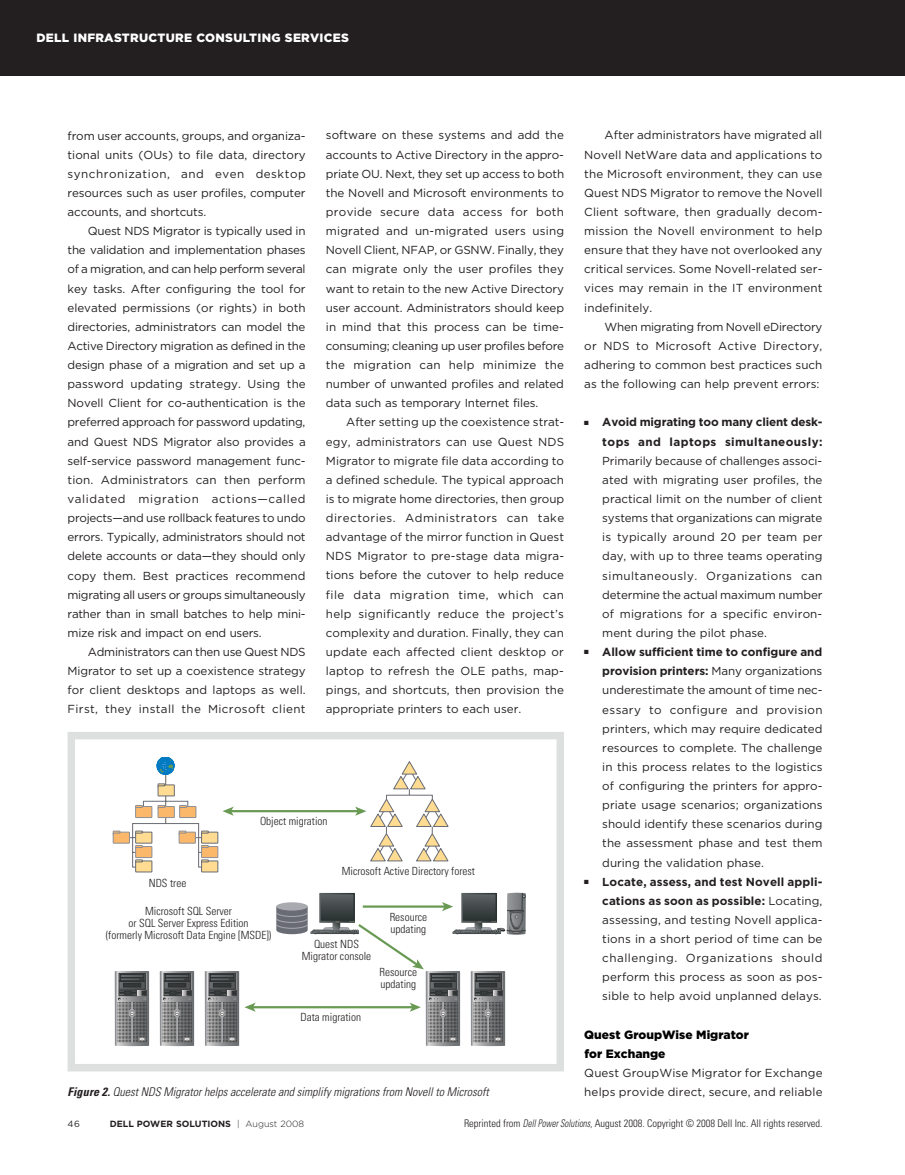
<style>
.page{position:relative;width:905px;height:1175px;background:#fff}
.page>*{position:absolute;margin:0;border:0;box-sizing:border-box;transform-origin:0 0}
.t1{font:italic 300 condensed 12px "Univers LT Std";color:#231f20}
.t2{font:900 12px "Gotham";letter-spacing:.025em;color:#fff}
.t3{font:900 12px/19.2px "Gotham";color:#000}
.t4{font:11.7px/19px "Gotham";color:#231f20;text-align:justify}
.t5{font:700 11.7px/19.2px "Gotham";letter-spacing:-.01em;color:#231f20;text-align:right}
.t6{font:300 condensed 11.25px/12px "Univers LT Std";color:#231f20;text-align:center}
.t7{font:300 condensed 10.5px "Univers LT Std";color:#231f20}
.t8{font:700 9px "Gotham";color:#231f20}
.t9{font:9px "Gotham";color:#231f20}
.s1{font-weight:700}
.s2{font-weight:300}
.s3{font-style:italic}
</style>
<div class="page">
<div style="left:0;top:0;width:904px;height:75px;background:#231f20"></div>
<svg style="left:115px;top:971px;width:34px;height:75px"></svg>
<svg style="left:160px;top:971px;width:34px;height:75px"></svg>
<hr style="left:252px;top:1006px;width:161px;height:2px;background:#699a54">
<svg style="left:275px;top:892px;width:251px;height:154px"></svg>
<svg style="left:205px;top:971px;width:51px;height:75px"></svg>
<hr style="left:230px;top:810px;width:128px;height:2px;background:#699a54">
<svg style="left:355px;top:761px;width:93px;height:100px"></svg>
<svg style="left:113px;top:757px;width:121px;height:115px"></svg>
<div style="left:68px;top:732px;width:496px;height:339px;border:8px solid #dedfdf"></div>
<p class="t2" style="left:36px;top:29px;width:314px">DELL INFRASTRUCTURE CONSULTING SERVICES</p>
<p class="t4" style="left:68px;top:126px;width:240px">from user accounts, groups, and organiza&shy;tional units (OUs) to file data, directory synchronization, and even desktop resources such as user profiles, computer accounts, and shortcuts.</p>
<p class="t4" style="left:68px;top:221px;width:240px;text-indent:20px">Quest NDS Migrator is typically used in the validation and implementation phases of a migration, and can help perform several key tasks. After configuring the tool for elevated permissions (or rights) in both directories, administrators can model the Active Directory migration as defined in the design phase of a migration and set up a password updating strategy. Using the Novell Client for co-authentication is the preferred approach for password updating, and Quest NDS Migrator also provides a self-service password management func&shy;tion. Administrators can then perform validated migration actions—called projects—and use rollback features to undo errors. Typically, administrators should not delete accounts or data—they should only copy them. Best practices recommend migrating all users or groups simultaneously rather than in small batches to help mini&shy;mize risk and impact on end users.</p>
<p class="t4" style="left:68px;top:642px;width:240px;text-indent:20px">Administrators can then use Quest NDS Migrator to set up a coexistence strategy for client desktops and laptops as well.<br>First, they install the Microsoft client</p>
<p class="t4" style="left:326px;top:125px;width:240px">software on these systems and add the accounts to Active Directory in the appro&shy;priate OU. Next, they set up access to both the Novell and Microsoft environments to provide secure data access for both migrated and un-migrated users using Novell Client, NFAP, or GSNW. Finally, they can migrate only the user profiles they want to retain to the new Active Directory user account. Administrators should keep in mind that this process can be time&shy;consuming; cleaning up user profiles before the migration can help minimize the number of unwanted profiles and related data such as temporary Internet files.</p>
<p class="t4" style="left:326px;top:412px;width:240px;text-indent:20px">After setting up the coexistence strat&shy;egy, administrators can use Quest NDS Migrator to migrate file data according to a defined schedule. The typical approach is to migrate home directories, then group directories. Administrators can take advantage of the mirror function in Quest NDS Migrator to pre-stage data migra&shy;tions before the cutover to help reduce file data migration time, which can help significantly reduce the project’s complexity and duration. Finally, they can update each affected client desktop or laptop to refresh the OLE paths, map&shy;pings, and shortcuts, then provision the appropriate printers to each user.</p>
<p class="t6" style="left:260px;top:815px;width:69px">Object migration</p>
<p class="t6" style="left:149px;top:877px;width:39px">NDS tree</p>
<p class="t6" style="left:106px;top:904px;width:167px">Microsoft SQL Server<br>or SQL Server Express Edition<br>(formerly Microsoft Data Engine [MSDE])</p>
<p class="t6" style="left:342px;top:865px;width:135px">Microsoft Active Directory forest</p>
<p class="t6" style="left:302px;top:937px;width:71px">Quest NDS<br>Migrator console</p>
<p class="t6" style="left:300px;top:1011px;width:62px">Data migration</p>
<p class="t6" style="left:389px;top:911px;width:39px;text-align:left">Resource updating</p>
<p class="t6" style="left:379px;top:966px;width:39px;text-align:left">Resource updating</p>
<p class="t4" style="left:584px;top:125px;width:240px;text-indent:20px">After administrators have migrated all Novell NetWare data and applications to the Microsoft environment, they can use Quest NDS Migrator to remove the Novell Client software, then gradually decom&shy;mission the Novell environment to help ensure that they have not overlooked any critical services. Some Novell-related ser&shy;vices may remain in the IT environment indefinitely.</p>
<p class="t4" style="left:584px;top:317px;width:239px;text-indent:20px">When migrating from Novell eDirectory or NDS to Microsoft Active Directory, adhering to common best practices such as the following can help prevent errors:</p>
<p class="t5" style="left:584px;top:412px;width:240px">■ Avoid migrating too many client desk&shy;tops and laptops simultaneously:</p>
<p class="t4" style="left:602px;top:451px;width:222px">Primarily because of challenges associ&shy;ated with migrating user profiles, the practical limit on the number of client systems that organizations can migrate is typically around 20 per team per day, with up to three teams operating simultaneously. Organizations can determine the actual maximum number of migrations for a specific environ&shy;ment during the pilot phase.</p>
<p class="t4" style="left:602px;top:642px;width:222px;text-indent:-18px">■ <span class="s1">Allow sufficient time to configure and provision printers:</span> Many organizations underestimate the amount of time nec&shy;essary to configure and provision printers, which may require dedicated resources to complete. The challenge in this process relates to the logistics of configuring the printers for appro&shy;priate usage scenarios; organizations should identify these scenarios during the assessment phase and test them during the validation phase.</p>
<p class="t4" style="left:602px;top:871px;width:222px;text-indent:-18px">■ <span class="s1">Locate, assess, and test Novell appli&shy;cations as soon as possible:</span> Locating, assessing, and testing Novell applica&shy;tions in a short period of time can be challenging. Organizations should perform this process as soon as pos&shy;sible to help avoid unplanned delays.</p>
<p class="t3" style="left:584px;top:1024px;width:166px">QUEST GROUPWISE MIGRATOR<br>FOR EXCHANGE</p>
<p class="t4" style="left:584px;top:1063px;width:240px">Quest GroupWise Migrator for Exchange</p>
<p class="t1" style="left:68px;top:1084px;width:422px"><span class="s1">Figure 2.</span> Quest NDS Migrator helps accelerate and simplify migrations from Novell to Microsoft</p>
<p class="t4" style="left:584px;top:1082px;width:240px">helps provide direct, secure, and reliable</p>
<p class="t9" style="left:67px;top:1118px;width:14px">46</p>
<p class="t8" style="left:110px;top:1117px;width:196px">DELL POWER SOLUTIONS <span class="s2">| August 2008</span></p>
<p class="t7" style="left:464px;top:1117px;width:360px">Reprinted from <span class="s3">Dell Power Solutions,</span> August 2008. Copyright © 2008 Dell Inc. All rights reserved.</p>
</div>
